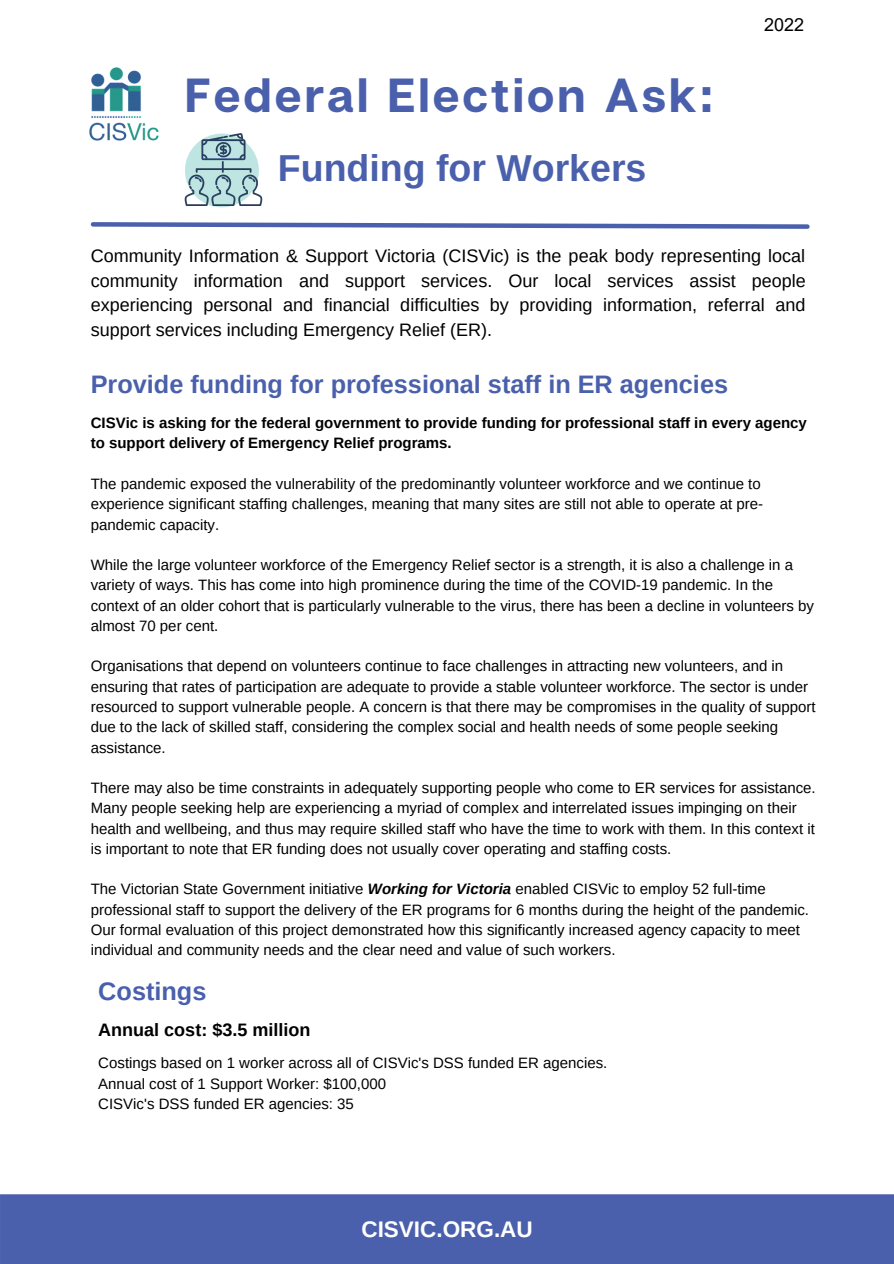
<style>
.page{position:relative;width:894px;height:1264px;background:#fff}
.page>*{position:absolute;margin:0;border:0;box-sizing:border-box;transform-origin:0 0}
.t1{font:700 47.7px "Articulat CF";letter-spacing:.06em;color:#4a60ac}
.t2{font:700 37.5px "Arimo";color:#4a60ac}
.t3{font:700 25.35px "Arimo";color:#4a60ac}
.t4{font:700 22.5px "Arimo";color:#fff}
.t5{font:18px/24.8px "Arimo";color:#000;text-align:justify}
.t6{font:700 18px "Arimo";color:#000}
.t7{font:18px "Arial";color:#000}
.t8{font:15px/20.2px "Arimo";color:#000}
.t9{font:700 15px/20.2px "Arimo";color:#000}
.s1{font-weight:700;font-style:italic}
</style>
<div class="page">
<img style="left:89px;top:67px;width:70px;height:74px">
<svg style="left:90px;top:222px;width:720px;height:7px"></svg>
<div style="left:0;top:1194px;width:893px;height:69px;background:#4a60ac"></div>
<img style="left:185px;top:133px;width:77px;height:73px">
<p class="t1" style="left:185px;top:65px;width:530px">Federal Election Ask:</p>
<p class="t2" style="left:278px;top:147px;width:370px">Funding for Workers</p>
<p class="t7" style="left:763px;top:12px;width:42px">2022</p>
<p class="t5" style="left:91px;top:243px;width:716px">Community Information &amp; Support Victoria (CISVic) is the peak body representing local community information and support services. Our local services assist people experiencing personal and financial difficulties by providing information, referral and support services including Emergency Relief (ER).</p>
<p class="t3" style="left:91px;top:370px;width:638px">Provide funding for professional staff in ER agencies</p>
<p class="t9" style="left:91px;top:413px;width:717px">CISVic is asking for the federal government to provide funding for professional staff in every agency to support delivery of Emergency Relief programs.</p>
<p class="t8" style="left:91px;top:473px;width:673px">The pandemic exposed the vulnerability of the predominantly volunteer workforce and we continue to experience significant staffing challenges, meaning that many sites are still not able to operate at pre&shy;pandemic capacity.</p>
<p class="t8" style="left:91px;top:554px;width:724px">While the large volunteer workforce of the Emergency Relief sector is a strength, it is also a challenge in a variety of ways. This has come into high prominence during the time of the COVID-19 pandemic. In the context of an older cohort that is particularly vulnerable to the virus, there has been a decline in volunteers by almost 70 per cent.</p>
<p class="t8" style="left:91px;top:656px;width:726px">Organisations that depend on volunteers continue to face challenges in attracting new volunteers, and in ensuring that rates of participation are adequate to provide a stable volunteer workforce. The sector is under resourced to support vulnerable people. A concern is that there may be compromises in the quality of support due to the lack of skilled staff, considering the complex social and health needs of some people seeking assistance.</p>
<p class="t8" style="left:91px;top:777px;width:726px">There may also be time constraints in adequately supporting people who come to ER services for assistance.<br>Many people seeking help are experiencing a myriad of complex and interrelated issues impinging on their health and wellbeing, and thus may require skilled staff who have the time to work with them. In this context it is important to note that ER funding does not usually cover operating and staffing costs.</p>
<p class="t8" style="left:91px;top:879px;width:719px">The Victorian State Government initiative <span class="s1">Working for Victoria</span> enabled CISVic to employ 52 full-time professional staff to support the delivery of the ER programs for 6 months during the height of the pandemic.<br>Our formal evaluation of this project demonstrated how this significantly increased agency capacity to meet individual and community needs and the clear need and value of such workers.</p>
<p class="t3" style="left:98px;top:976px;width:110px">Costings</p>
<p class="t6" style="left:98px;top:1019px;width:213px">Annual cost: $3.5 million</p>
<p class="t8" style="left:98px;top:1052px;width:510px">Costings based on 1 worker across all of CISVic's DSS funded ER agencies.</p>
<p class="t8" style="left:98px;top:1073px;width:289px">Annual cost of 1 Support Worker: $100,000</p>
<p class="t8" style="left:98px;top:1093px;width:257px">CISVic's DSS funded ER agencies: 35</p>
<p class="t4" style="left:361px;top:1216px;width:173px">CISVIC.ORG.AU</p>
</div>
